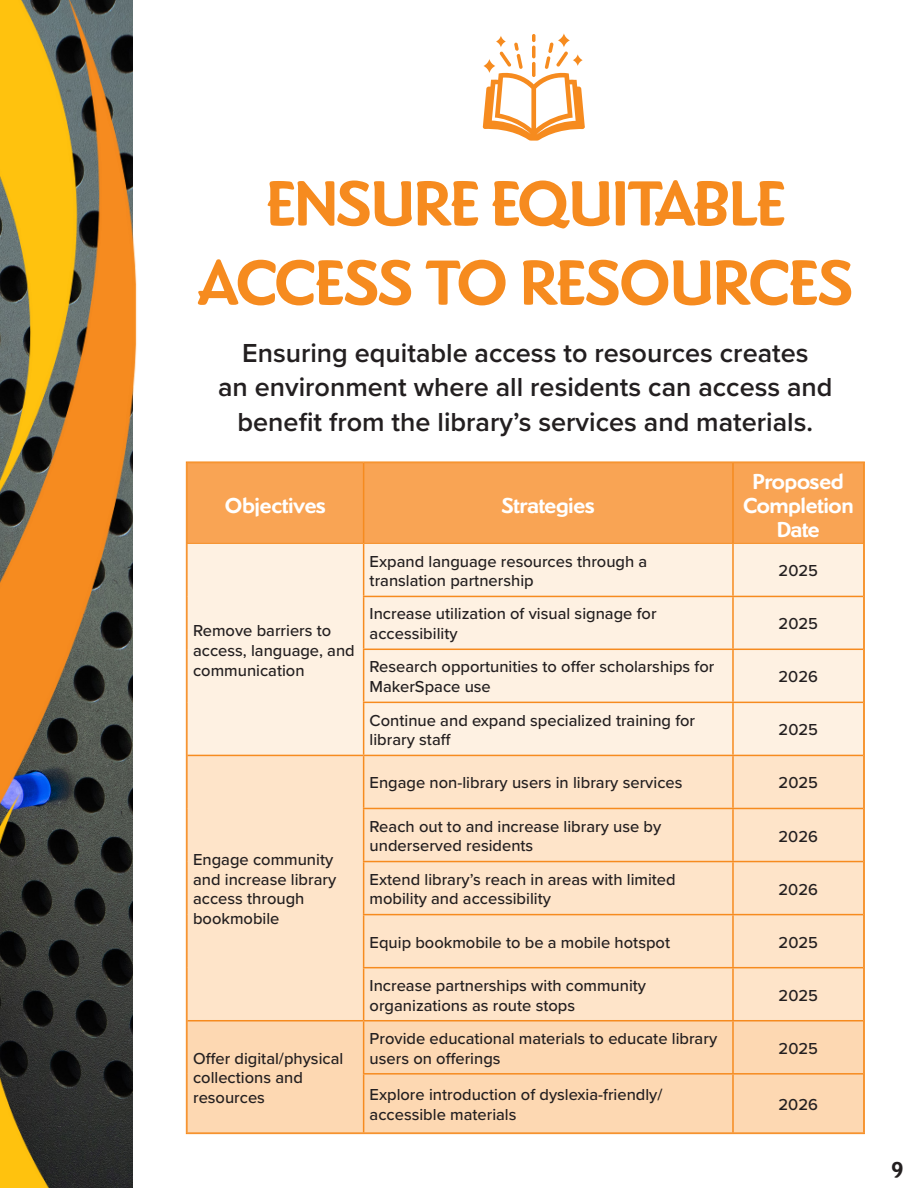
<style>
.page{position:relative;width:918px;height:1188px;background:#fff}
.page>*{position:absolute;margin:0;border:0;box-sizing:border-box;transform-origin:0 0}
.t1{font:700 66px/79.2px "Dundee";color:#f68b1f;text-align:center}
.t2{font:600 27px/34.5px "Proxima Nova";color:#231f20;text-align:center}
.t3{font:700 22.5px/24px "Dundee";color:#fff;text-align:center}
.t4{font:700 22.5px "Dundee";color:#231f20}
.t5{font:500 16.5px/19.8px "Proxima Nova";color:#231f20}
</style>
<div class="page">
<div style="left:188px;top:464px;width:675px;height:79px;background:#f9a454"></div>
<div style="left:188px;top:544px;width:675px;height:211px;background:#fef1e2"></div>
<div style="left:188px;top:756px;width:675px;height:264px;background:#fee4c9"></div>
<div style="left:188px;top:1021px;width:675px;height:111px;background:#fdd8b2"></div>
<hr style="left:363px;top:544px;width:1px;height:52px;background:#f68b1f">
<hr style="left:732px;top:544px;width:2px;height:52px;background:#f68b1f">
<hr style="left:363px;top:596px;width:370px;height:1px;background:#f68b1f">
<hr style="left:363px;top:597px;width:1px;height:52px;background:#f68b1f">
<hr style="left:733px;top:596px;width:130px;height:1px;background:#f68b1f">
<hr style="left:732px;top:597px;width:2px;height:52px;background:#f68b1f">
<hr style="left:363px;top:649px;width:370px;height:1px;background:#f68b1f">
<hr style="left:363px;top:650px;width:1px;height:52px;background:#f68b1f">
<hr style="left:733px;top:649px;width:130px;height:1px;background:#f68b1f">
<hr style="left:732px;top:650px;width:2px;height:52px;background:#f68b1f">
<hr style="left:363px;top:702px;width:370px;height:1px;background:#f68b1f">
<hr style="left:363px;top:703px;width:1px;height:52px;background:#f68b1f">
<hr style="left:733px;top:702px;width:130px;height:1px;background:#f68b1f">
<hr style="left:732px;top:703px;width:2px;height:52px;background:#f68b1f">
<hr style="left:187px;top:755px;width:177px;height:1px;background:#f68b1f">
<hr style="left:364px;top:755px;width:369px;height:1px;background:#f68b1f">
<hr style="left:363px;top:756px;width:1px;height:52px;background:#f68b1f">
<hr style="left:733px;top:755px;width:130px;height:1px;background:#f68b1f">
<hr style="left:732px;top:756px;width:2px;height:52px;background:#f68b1f">
<hr style="left:363px;top:808px;width:370px;height:1px;background:#f68b1f">
<hr style="left:363px;top:809px;width:1px;height:52px;background:#f68b1f">
<hr style="left:733px;top:808px;width:130px;height:1px;background:#f68b1f">
<hr style="left:732px;top:809px;width:2px;height:52px;background:#f68b1f">
<hr style="left:363px;top:861px;width:370px;height:1px;background:#f68b1f">
<hr style="left:363px;top:862px;width:1px;height:52px;background:#f68b1f">
<hr style="left:733px;top:861px;width:130px;height:1px;background:#f68b1f">
<hr style="left:732px;top:862px;width:2px;height:52px;background:#f68b1f">
<hr style="left:363px;top:914px;width:370px;height:1px;background:#f68b1f">
<hr style="left:363px;top:915px;width:1px;height:52px;background:#f68b1f">
<hr style="left:733px;top:914px;width:130px;height:1px;background:#f68b1f">
<hr style="left:732px;top:915px;width:2px;height:52px;background:#f68b1f">
<hr style="left:363px;top:967px;width:370px;height:1px;background:#f68b1f">
<hr style="left:363px;top:968px;width:1px;height:52px;background:#f68b1f">
<hr style="left:733px;top:967px;width:130px;height:1px;background:#f68b1f">
<hr style="left:732px;top:968px;width:2px;height:52px;background:#f68b1f">
<hr style="left:187px;top:1020px;width:177px;height:1px;background:#f68b1f">
<hr style="left:364px;top:1020px;width:369px;height:1px;background:#f68b1f">
<hr style="left:363px;top:1021px;width:1px;height:52px;background:#f68b1f">
<hr style="left:733px;top:1020px;width:130px;height:1px;background:#f68b1f">
<hr style="left:732px;top:1021px;width:2px;height:52px;background:#f68b1f">
<hr style="left:363px;top:1073px;width:370px;height:2px;background:#f68b1f">
<hr style="left:363px;top:1075px;width:1px;height:57px;background:#f68b1f">
<hr style="left:733px;top:1073px;width:130px;height:2px;background:#f68b1f">
<hr style="left:732px;top:1075px;width:2px;height:57px;background:#f68b1f">
<hr style="left:187px;top:543px;width:177px;height:1px;background:#f68b1f">
<hr style="left:364px;top:543px;width:369px;height:1px;background:#f68b1f">
<hr style="left:733px;top:543px;width:131px;height:1px;background:#f68b1f">
<hr style="left:363px;top:463px;width:1px;height:80px;background:#f68b1f">
<hr style="left:732px;top:463px;width:2px;height:80px;background:#f68b1f">
<img style="left:0;top:0;width:137px;height:1188px">
<svg style="left:483px;top:34px;width:102px;height:107px"></svg>
<p class="t1" style="left:199px;top:163px;width:656px">ENSURE EQUITABLE<br>ACCESS TO RESOURCES</p>
<p class="t2" style="left:242px;top:335px;width:568px">Ensuring equitable access to resources creates</p>
<p class="t2" style="left:218px;top:369px;width:616px">an environment where all residents can access and benefit from the library’s services and materials.</p>
<p class="t3" style="left:225px;top:494px;width:102px">Objectives</p>
<p class="t3" style="left:502px;top:494px;width:94px">Strategies</p>
<p class="t3" style="left:743px;top:470px;width:112px">Proposed<br>Completion<br>Date</p>
<p class="t5" style="left:193px;top:620px;width:163px">Remove barriers to access, language, and communication</p>
<p class="t5" style="left:193px;top:849px;width:145px">Engage community and increase library access through bookmobile</p>
<p class="t5" style="left:193px;top:1048px;width:152px">Offer digital/physical collections and resources</p>
<p class="t5" style="left:370px;top:551px;width:279px">Expand language resources through a translation partnership</p>
<p class="t5" style="left:779px;top:560px;width:41px">2025</p>
<p class="t5" style="left:370px;top:603px;width:289px">Increase utilization of visual signage for accessibility</p>
<p class="t5" style="left:779px;top:613px;width:41px">2025</p>
<p class="t5" style="left:370px;top:656px;width:346px">Research opportunities to offer scholarships for<br>MakerSpace use</p>
<p class="t5" style="left:779px;top:666px;width:41px">2026</p>
<p class="t5" style="left:370px;top:710px;width:327px">Continue and expand specialized training for library staff</p>
<p class="t5" style="left:779px;top:719px;width:41px">2025</p>
<p class="t5" style="left:370px;top:772px;width:314px">Engage non-library users in library services</p>
<p class="t5" style="left:779px;top:772px;width:41px">2025</p>
<p class="t5" style="left:370px;top:816px;width:293px">Reach out to and increase library use by underserved residents</p>
<p class="t5" style="left:779px;top:826px;width:41px">2026</p>
<p class="t5" style="left:370px;top:869px;width:308px">Extend library’s reach in areas with limited mobility and accessibility</p>
<p class="t5" style="left:779px;top:879px;width:41px">2026</p>
<p class="t5" style="left:370px;top:932px;width:302px">Equip bookmobile to be a mobile hotspot</p>
<p class="t5" style="left:779px;top:932px;width:41px">2025</p>
<p class="t5" style="left:370px;top:975px;width:278px">Increase partnerships with community organizations as route stops</p>
<p class="t5" style="left:779px;top:985px;width:41px">2025</p>
<p class="t5" style="left:370px;top:1028px;width:349px">Provide educational materials to educate library users on offerings</p>
<p class="t5" style="left:779px;top:1038px;width:41px">2025</p>
<p class="t5" style="left:370px;top:1084px;width:294px">Explore introduction of dyslexia-friendly/ accessible materials</p>
<p class="t5" style="left:779px;top:1094px;width:41px">2026</p>
<p class="t4" style="left:891px;top:1157px;width:15px">9</p>
</div>
